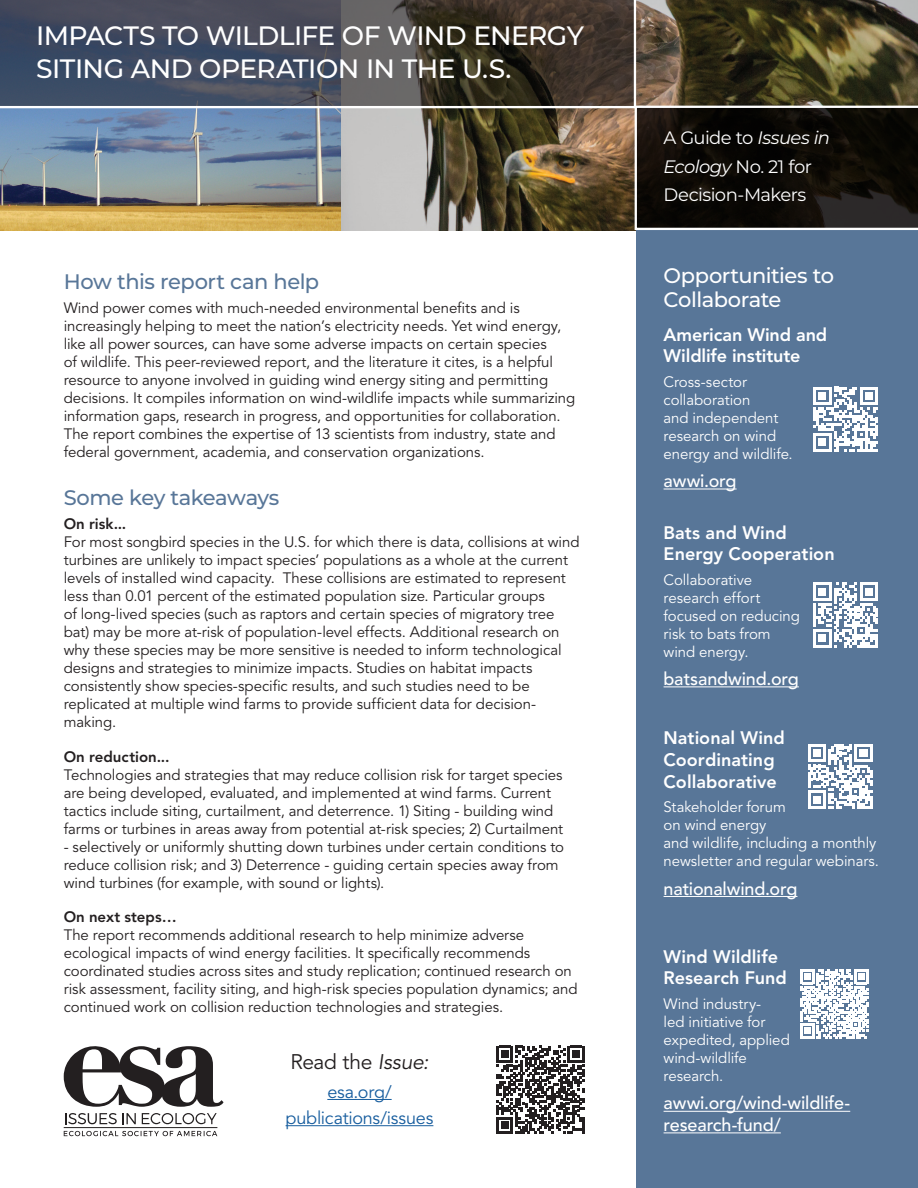
<style>
.page{position:relative;width:918px;height:1188px;background:#fff}
.page>*{position:absolute;margin:0;border:0;box-sizing:border-box;transform-origin:0 0}
.t1{font:500 26.55px/33.2px "Montserrat";letter-spacing:-.025em;color:#fff}
.t2{font:500 21px "Montserrat";letter-spacing:-.02em;color:#587698}
.t3{font:500 21px "Montserrat";letter-spacing:-.025em;color:#fff}
.t4{font:21px "Avenir LT Std";letter-spacing:-.015em;color:#231f20}
.t5{font:800 18px/21.6px "Avenir LT Std";color:#fff}
.t6{font:500 18px/21.6px "Avenir LT Std";letter-spacing:-.005em;color:#fff}
.t7{font:18px/28.5px "Montserrat";letter-spacing:-.03em;color:#fff}
.t8{font:18px "Avenir LT Std";letter-spacing:-.015em;color:#175d9e}
.t9{font:15px/18px "Avenir LT Std";letter-spacing:-.005em;color:#231f20}
.t10{font:15px/18px "Avenir LT Std";letter-spacing:-.005em;color:#fff}
.t11{font:800 15px "Avenir LT Std";color:#231f20}
.s1{font-style:italic}
</style>
<div class="page">
<img style="left:0;top:0;width:918px;height:230px">
<svg style="left:0;top:0;width:636px;height:108px;background:#47484f"></svg>
<div style="left:636px;top:230px;width:282px;height:958px;background:#587698"></div>
<hr style="left:664px;top:489px;width:73px;height:1px;background:#fff">
<hr style="left:664px;top:686px;width:135px;height:1px;background:#fff">
<hr style="left:664px;top:896px;width:133px;height:1px;background:#fff">
<hr style="left:664px;top:1111px;width:186px;height:1px;background:#fff">
<hr style="left:664px;top:1132px;width:117px;height:1px;background:#fff">
<svg style="left:635px;top:106px;width:283px;height:124px;background:#191612"></svg>
<svg style="left:813px;top:387px;width:65px;height:64px"></svg>
<svg style="left:813px;top:583px;width:65px;height:64px"></svg>
<svg style="left:808px;top:744px;width:65px;height:65px"></svg>
<svg style="left:800px;top:970px;width:69px;height:68px"></svg>
<svg style="left:497px;top:1046px;width:87px;height:88px"></svg>
<svg style="left:64px;top:1046px;width:160px;height:61px"></svg>
<hr style="left:64px;top:1127px;width:153px;height:1px;background:#231f20">
<svg style="left:64px;top:1131px;width:153px;height:5px"></svg>
<svg style="left:142px;top:1113px;width:75px;height:11px"></svg>
<svg style="left:65px;top:1113px;width:71px;height:11px"></svg>
<hr style="left:327px;top:1099px;width:65px;height:1px;background:#175d9e">
<hr style="left:286px;top:1125px;width:147px;height:1px;background:#175d9e">
<p class="t1" style="left:36px;top:18px;width:549px">IMPACTS TO WILDLIFE OF WIND ENERGY<br>SITING AND OPERATION IN THE U.S.</p>
<p class="t2" style="left:64px;top:266px;width:257px">How this report can help</p>
<p class="t9" style="left:64px;top:300px;width:513px">Wind power comes with much-needed environmental benefits and is increasingly helping to meet the nation’s electricity needs. Yet wind energy, like all power sources, can have some adverse impacts on certain species<br>of wildlife. This peer-reviewed report, and the literature it cites, is a helpful resource to anyone involved in guiding wind energy siting and permitting decisions. It compiles information on wind-wildlife impacts while summarizing information gaps, research in progress, and opportunities for collaboration.<br>The report combines the expertise of 13 scientists from industry, state and federal government, academia, and conservation organizations.</p>
<p class="t2" style="left:64px;top:483px;width:217px">Some key takeaways</p>
<p class="t11" style="left:64px;top:515px;width:64px">On risk...</p>
<p class="t9" style="left:64px;top:534px;width:517px">For most songbird species in the U.S. for which there is data, collisions at wind turbines are unlikely to impact species’ populations as a whole at the current levels of installed wind capacity. These collisions are estimated to represent less than 0.01 percent of the estimated population size. Particular groups<br>of long-lived species (such as raptors and certain species of migratory tree bat) may be more at-risk of population-level effects. Additional research on why these species may be more sensitive is needed to inform technological designs and strategies to minimize impacts. Studies on habitat impacts consistently show species-specific results, and such studies need to be replicated at multiple wind farms to provide sufficient data for decision&shy;making.</p>
<p class="t11" style="left:64px;top:747px;width:107px">On reduction...</p>
<p class="t9" style="left:64px;top:766px;width:501px">Technologies and strategies that may reduce collision risk for target species are being developed, evaluated, and implemented at wind farms. Current tactics include siting, curtailment, and deterrence. 1) Siting - building wind farms or turbines in areas away from potential at-risk species; 2) Curtailment</p>
<p class="t9" style="left:64px;top:838px;width:502px">- selectively or uniformly shutting down turbines under certain conditions to reduce collision risk; and 3) Deterrence - guiding certain species away from wind turbines (for example, with sound or lights).</p>
<p class="t11" style="left:64px;top:908px;width:114px">On next steps…</p>
<p class="t9" style="left:64px;top:926px;width:515px">The report recommends additional research to help minimize adverse ecological impacts of wind energy facilities. It specifically recommends coordinated studies across sites and study replication; continued research on risk assessment, facility siting, and high-risk species population dynamics; and continued work on collision reduction technologies and strategies.</p>
<p class="t4" style="left:290px;top:1050px;width:140px">Read the <span class="s1">Issue:</span></p>
<p class="t8" style="left:327px;top:1081px;width:66px">esa.org/</p>
<p class="t8" style="left:286px;top:1107px;width:149px">publications/issues</p>
<p class="t7" style="left:664px;top:123px;width:168px">A Guide to <span class="s1">Issues in<br>Ecology</span> No. 21 for</p>
<p class="t7" style="left:664px;top:180px;width:144px">Decision-Makers</p>
<p class="t3" style="left:664px;top:260px;width:172px">Opportunities to</p>
<p class="t3" style="left:664px;top:284px;width:119px">Collaborate</p>
<p class="t5" style="left:664px;top:324px;width:165px">American Wind and</p>
<p class="t5" style="left:664px;top:345px;width:138px">Wildlife institute</p>
<p class="t10" style="left:664px;top:373px;width:131px">Cross-sector collaboration<br>and independent research on wind energy and wildlife.</p>
<p class="t6" style="left:664px;top:471px;width:75px">awwi.org</p>
<p class="t5" style="left:664px;top:522px;width:125px">Bats and Wind</p>
<p class="t5" style="left:664px;top:543px;width:173px">Energy Cooperation</p>
<p class="t10" style="left:664px;top:571px;width:138px">Collaborative research effort focused on reducing risk to bats from wind energy.</p>
<p class="t6" style="left:664px;top:669px;width:137px">batsandwind.org</p>
<p class="t5" style="left:664px;top:727px;width:123px">National Wind<br>Coordinating<br>Collaborative</p>
<p class="t10" style="left:664px;top:799px;width:217px">Stakeholder forum<br>on wind energy<br>and wildlife, including a monthly newsletter and regular webinars.</p>
<p class="t6" style="left:664px;top:878px;width:135px">nationalwind.org</p>
<p class="t5" style="left:664px;top:946px;width:125px">Wind Wildlife<br>Research Fund</p>
<p class="t10" style="left:664px;top:995px;width:128px">Wind industry-<br>led initiative for expedited, applied wind-wildlife research.</p>
<p class="t6" style="left:664px;top:1093px;width:188px">awwi.org/wind-wildlife&shy;research-fund/</p>
</div>
